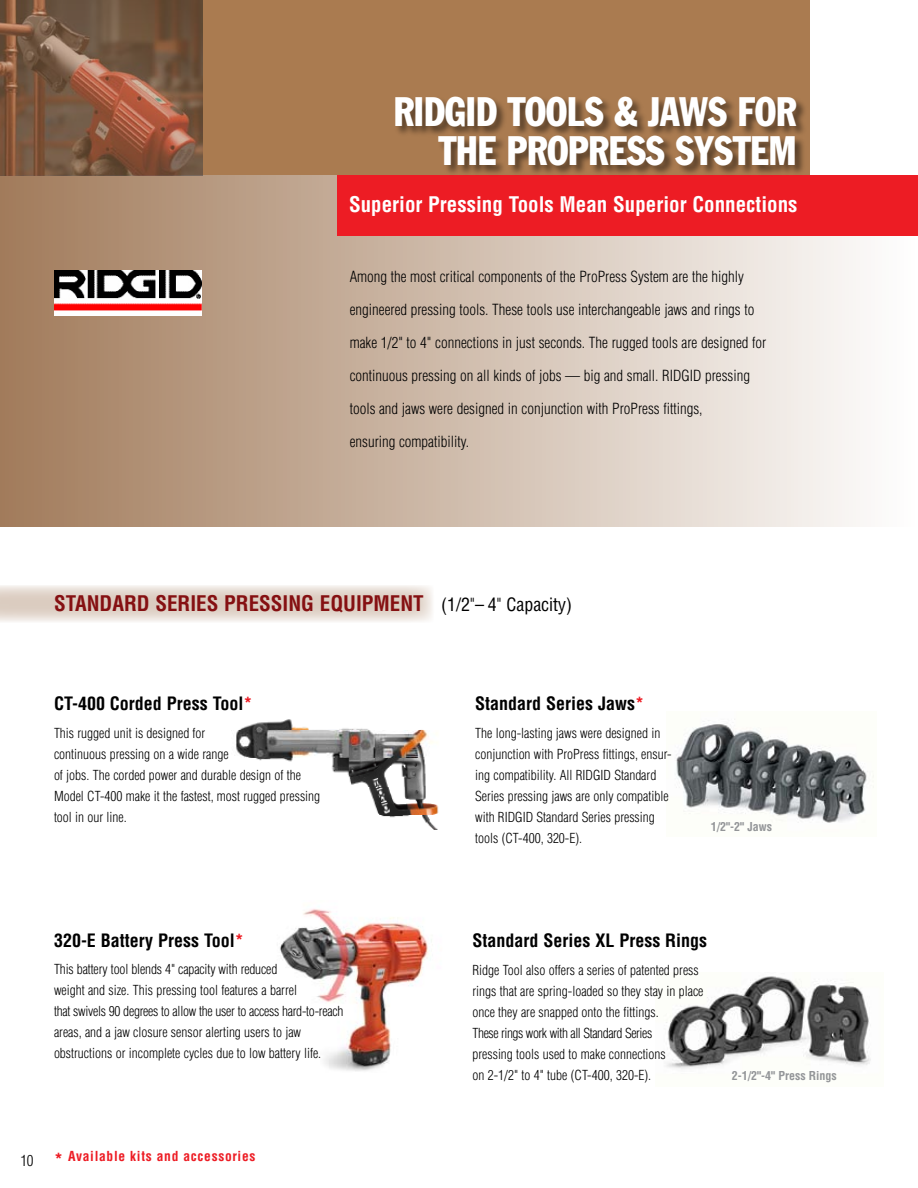
<style>
.page{position:relative;width:918px;height:1188px;background:#fff}
.page>*{position:absolute;margin:0;border:0;box-sizing:border-box;transform-origin:0 0}
.t1{font:condensed 40.5px/39px "Franklin Gothic";color:#fff;text-align:right;scale:.9 1}
.t2{font:700 condensed 21px "Helvetica";color:#fff}
.t3{font:700 condensed 21px "Helvetica";color:#851012}
.t4{font:700 condensed 18px "Helvetica";color:#000}
.t5{font:condensed 18px "Helvetica";color:#000}
.t6{font:300 condensed 15px "Helvetica";color:#000}
.t7{font:300 condensed 13.5px/21px "Helvetica";color:#000}
.t8{font:700 condensed 13.5px "Helvetica";letter-spacing:.05em;color:#ed1c24}
.t9{font:700 condensed 12px "Helvetica";color:#939598}
.s1{color:#ed1c24}
.s2{font-size:18px}
</style>
<div class="page">
<div style="left:0;top:176px;width:918px;height:350px;background:linear-gradient(to right,#a17b5b,#fff)"></div>
<div style="left:338px;top:176px;width:580px;height:60px;background:#ed1c24"></div>
<div style="left:0;top:0;width:810px;height:176px;background:#aa7b50"></div>
<div style="left:394px;top:95px;width:415px;height:83px;background:#000;opacity:.5"></div>
<img style="left:0;top:0;width:202px;height:176px">
<img style="left:54px;top:270px;width:148px;height:46px">
<svg style="left:0;top:585px;width:432px;height:37px;background:#e4d9d0"></svg>
<img style="left:236px;top:719px;width:203px;height:110px">
<img style="left:675px;top:719px;width:199px;height:104px">
<img style="left:280px;top:909px;width:152px;height:162px">
<img style="left:666px;top:976px;width:205px;height:93px">
<h1 class="t1" style="left:394px;top:92px;width:449px">RI DGID TOOLS &amp; JAWS FOR<br>THE PROPRESS SYSTEM</h1>
<h2 class="t2" style="left:349px;top:192px;width:450px">Superior Pressing Tools Mean Superior Connections</h2>
<p class="t6" style="left:350px;top:268px;width:396px">Among the most critical components of the ProPress System are the highly</p>
<p class="t6" style="left:350px;top:301px;width:406px">engineered pressing tools. These tools use interchangeable jaws and rings to</p>
<p class="t6" style="left:350px;top:334px;width:418px">make 1/2" to 4" connections in just seconds. The rugged tools are designed for</p>
<p class="t6" style="left:350px;top:367px;width:402px">continuous pressing on all kinds of jobs — big and small. RIDGID pressing</p>
<p class="t6" style="left:350px;top:400px;width:354px">tools and jaws were designed in conjunction with ProPress fittings,</p>
<p class="t6" style="left:350px;top:433px;width:121px">ensuring compatibility.</p>
<h2 class="t3" style="left:54px;top:591px;width:123px">Standard Series</h2>
<h2 class="t3" style="left:224px;top:591px;width:23px">Pressing</h2>
<h2 class="t3" style="left:320px;top:591px;width:21px">Equipment</h2>
<h3 class="t5" style="left:441px;top:594px;width:133px">(1/2"– 4" Capacity)</h3>
<h3 class="t4" style="left:54px;top:693px;width:200px">CT-400 Corded Press Tool<span class="s1">*</span></h3>
<p class="t7" style="left:54px;top:722px;width:268px">This rugged unit is designed for<br>continuous pressing on a wide range<br>of jobs. The corded power and durable design of the Model CT-400 make it the fastest, most rugged pressing tool in our line.</p>
<h3 class="t4" style="left:475px;top:693px;width:170px">Standard Series Jaws<span class="s1">*</span></h3>
<p class="t7" style="left:475px;top:722px;width:198px">The long-lasting jaws were designed in conjunction with ProPress fittings, ensur&shy;ing compatibility. All RIDGID Standard Series pressing jaws are only compatible with RIDGID Standard Series pressing tools (CT-400, 320-E).</p>
<p class="t9" style="left:711px;top:819px;width:63px">1/2"-2" Jaws</p>
<h3 class="t4" style="left:54px;top:929px;width:191px">320-E Battery Press Tool<span class="s1">*</span></h3>
<p class="t7" style="left:54px;top:959px;width:291px">This battery tool blends 4" capacity with reduced<br>weight and size. This pressing tool features a barrel<br>that swivels 90 degrees to allow the user to access hard-to-reach areas, and a jaw closure sensor alerting users to jaw obstructions or incomplete cycles due to low battery life.</p>
<p class="t6" style="left:20px;top:1152px;width:15px">10</p>
<p class="t8" style="left:54px;top:1148px;width:203px"><span class="s2">*</span> Available kits and accessories</p>
<h3 class="t4" style="left:472px;top:929px;width:236px">Standard Series XL Press Rings</h3>
<p class="t7" style="left:472px;top:959px;width:233px">Ridge Tool also offers a series of patented press rings that are spring-loaded so they stay in place once they are snapped onto the fittings.<br>These rings work with all Standard Series<br>pressing tools used to make connections<br>on 2-1/2" to 4" tube (CT-400, 320-E).</p>
<p class="t9" style="left:732px;top:1068px;width:107px">2-1/2"-4" Press Rings</p>
</div>
